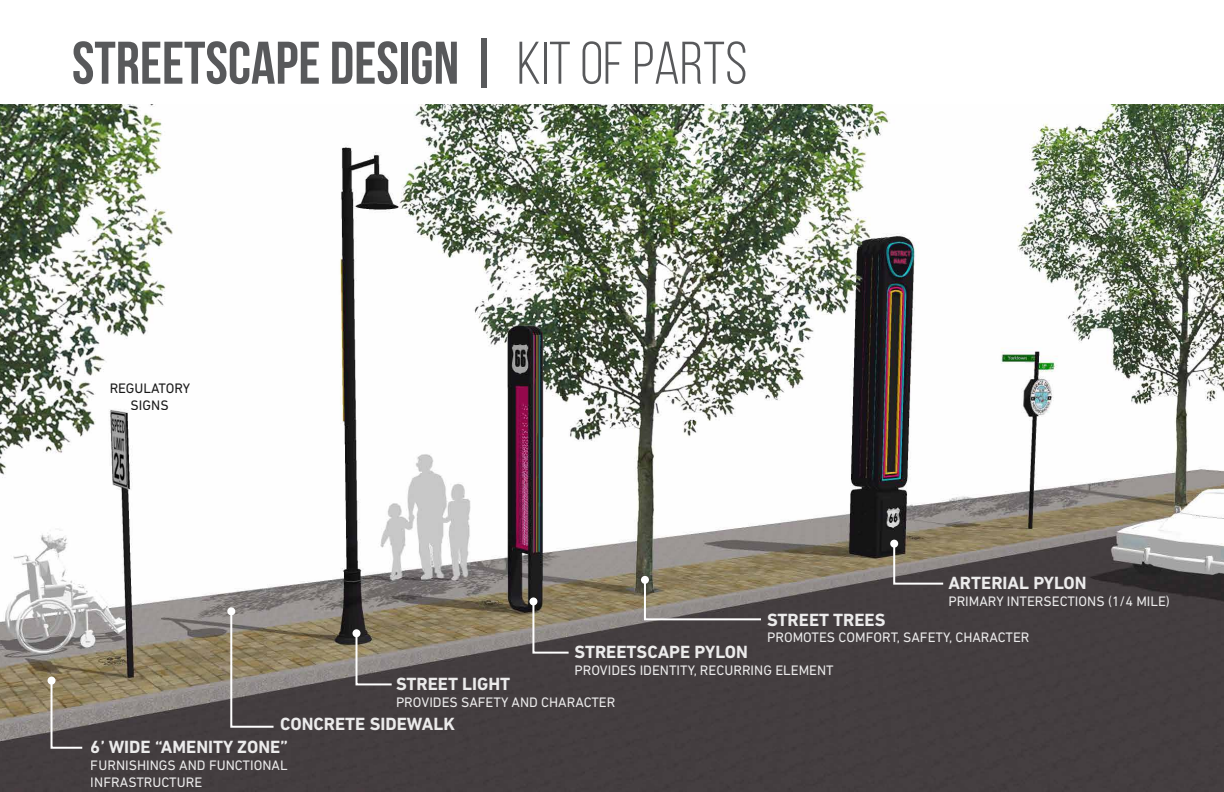
<style>
.page{position:relative;width:1224px;height:792px;background:#fff}
.page>*{position:absolute;margin:0;border:0;box-sizing:border-box;transform-origin:0 0}
.t1{font:700 60px "Bebas Neue";color:#58595b}
.t2{font:700 18px "DIN Next LT Pro";color:#fff}
.t3{font:14px/16.8px "DIN Next LT Pro";color:#fff}
.t4{font:14px/16.8px "DIN Next LT Pro";color:#000;text-align:center}
.s1{font-weight:400}
</style>
<div class="page">
<img style="left:0;top:104px;width:1224px;height:688px">
<svg style="left:643px;top:578px;width:120px;height:43px;background:#888071"></svg>
<div style="left:641px;top:576px;width:8px;height:8px;background:#fff;border-radius:50%"></div>
<svg style="left:50px;top:679px;width:34px;height:71px;background:#857c6f"></svg>
<div style="left:48px;top:677px;width:8px;height:8px;background:#fff;border-radius:50%"></div>
<svg style="left:229px;top:609px;width:47px;height:120px;background:#82796d"></svg>
<div style="left:227px;top:607px;width:8px;height:8px;background:#fff;border-radius:50%"></div>
<svg style="left:355px;top:631px;width:39px;height:55px;background:#837c71"></svg>
<div style="left:353px;top:629px;width:8px;height:8px;background:#fff;border-radius:50%"></div>
<svg style="left:892px;top:542px;width:53px;height:44px;background:#7e766b"></svg>
<div style="left:890px;top:540px;width:8px;height:8px;background:#fff;border-radius:50%"></div>
<svg style="left:531px;top:599px;width:40px;height:56px;background:#837b6f"></svg>
<div style="left:529px;top:597px;width:8px;height:8px;background:#fff;border-radius:50%"></div>
<h1 class="t1" style="left:72px;top:30px;width:677px">STREETSCAPE DESIGN | <span class="s1">KIT OF PARTS</span></h1>
<p class="t4" style="left:109px;top:380px;width:82px">REGULATORY<br>SIGNS</p>
<p class="t2" style="left:948px;top:573px;width:140px">ARTERIAL PYLON</p>
<p class="t3" style="left:948px;top:593px;width:223px">PRIMARY INTERSECTIONS (1/4 MILE)</p>
<p class="t2" style="left:767px;top:609px;width:120px">STREET TREES</p>
<p class="t3" style="left:767px;top:629px;width:264px">PROMOTES COMFORT, SAFETY, CHARACTER</p>
<p class="t2" style="left:575px;top:642px;width:175px">STREETSCAPE PYLON</p>
<p class="t3" style="left:575px;top:662px;width:261px">PROVIDES IDENTITY, RECURRING ELEMENT</p>
<p class="t2" style="left:396px;top:673px;width:116px">STREET LIGHT</p>
<p class="t3" style="left:396px;top:694px;width:221px">PROVIDES SAFETY AND CHARACTER</p>
<p class="t2" style="left:280px;top:714px;width:176px">CONCRETE SIDEWALK</p>
<p class="t2" style="left:91px;top:736px;width:199px">6’ WIDE “AMENITY ZONE”</p>
<p class="t3" style="left:91px;top:757px;width:198px">FURNISHINGS AND FUNCTIONAL<br>INFRASTRUCTURE</p>
</div>
